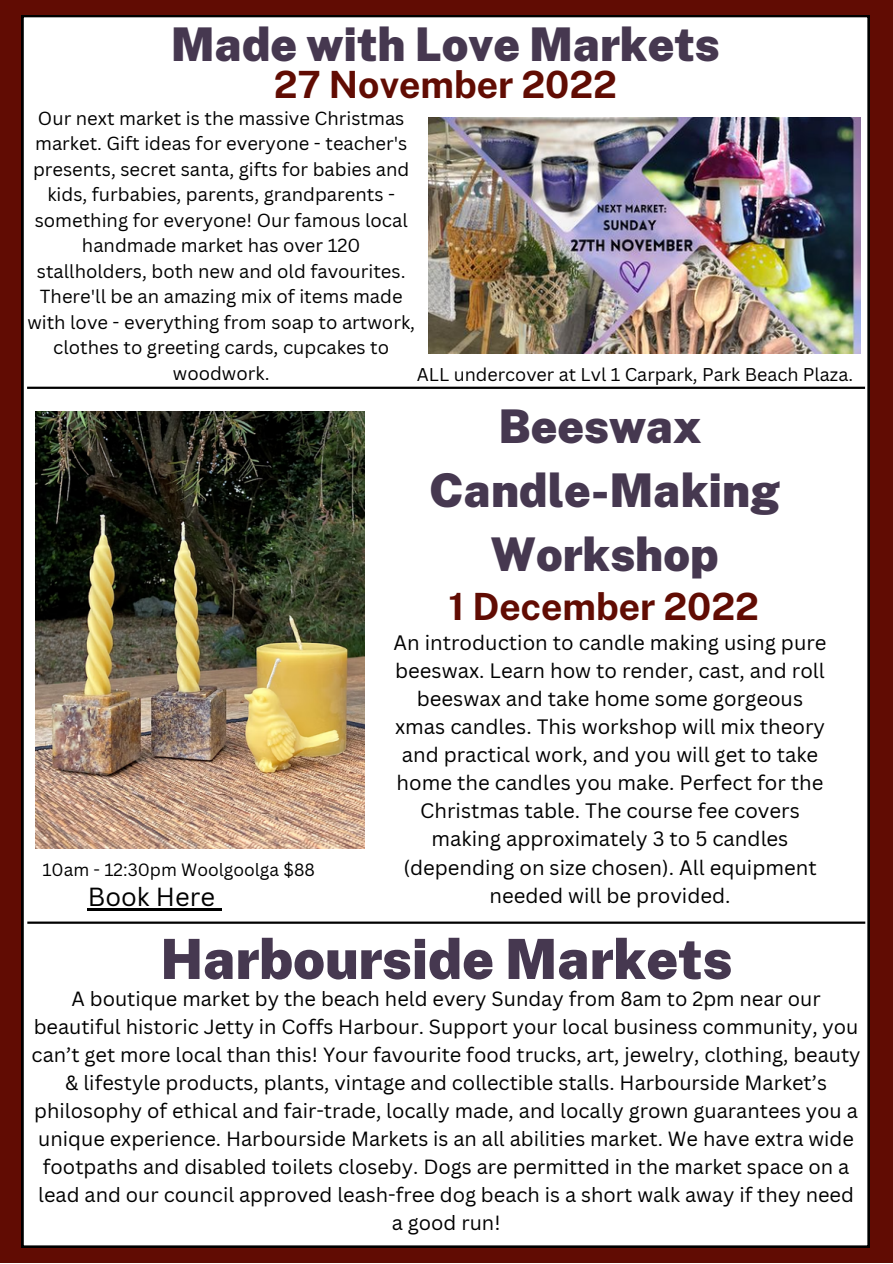
<style>
.page{position:relative;width:893px;height:1264px;background:#fff}
.page>*{position:absolute;margin:0;border:0;box-sizing:border-box;transform-origin:0 0}
.t1{font:900 55.5px "Public Sans";color:#463850}
.t2{font:900 46.5px/64.1px "Public Sans";color:#463850;text-align:center}
.t3{font:700 37.5px "Public Sans";color:#610c03}
.t4{font:25.5px "Canva Sans";color:#000}
.t5{font:20.25px/28px "Canva Sans";color:#000;text-align:center}
.t6{font:19.95px/27.9px "Canva Sans";color:#000;text-align:center}
.t7{font:18.45px/25.5px "Canva Sans";color:#000;text-align:center}
.t8{font:18px "Canva Sans";color:#000}
.t9{font:17.25px "Canva Sans";color:#000}
</style>
<div class="page">
<div style="left:0;top:0;width:892px;height:1262px;background:#610c03"></div>
<div style="left:22px;top:15px;width:847px;height:1232px;background:#fff"></div>
<hr style="left:27px;top:386px;width:838px;height:3px;background:#000">
<hr style="left:27px;top:921px;width:838px;height:2px;background:#000">
<img style="left:36px;top:411px;width:328px;height:437px">
<img style="left:428px;top:117px;width:432px;height:236px">
<hr style="left:88px;top:908px;width:127px;height:2px;background:#000">
<svg style="left:215px;top:908px;width:6px;height:2px"></svg>
<h2 class="t2" style="left:171px;top:12px;width:550px">Made with Love Markets</h2>
<h3 class="t3" style="left:274px;top:63px;width:345px">27 November 2022</h3>
<p class="t7" style="left:27px;top:105px;width:389px">Our next market is the massive Christmas market. Gift ideas for everyone - teacher's presents, secret santa, gifts for babies and kids, furbabies, parents, grandparents - something for everyone! Our famous local handmade market has over 120 stallholders, both new and old favourites.<br>There'll be an amazing mix of items made with love - everything from soap to artwork, clothes to greeting cards, cupcakes to woodwork.</p>
<p class="t8" style="left:417px;top:361px;width:437px">ALL undercover at Lvl 1 Carpark, Park Beach Plaza.</p>
<p class="t9" style="left:42px;top:857px;width:274px">10am - 12:30pm Woolgoolga $88</p>
<p class="t4" style="left:88px;top:878px;width:129px">Book Here</p>
<h2 class="t2" style="left:429px;top:394px;width:352px">Beeswax<br>Candle-Making<br>Workshop</h2>
<h3 class="t3" style="left:448px;top:584px;width:312px">1 December 2022</h3>
<p class="t5" style="left:393px;top:627px;width:434px">An introduction to candle making using pure beeswax. Learn how to render, cast, and roll beeswax and take home some gorgeous xmas candles. This workshop will mix theory and practical work, and you will get to take home the candles you make. Perfect for the Christmas table. The course fee covers making approximately 3 to 5 candles (depending on size chosen). All equipment needed will be provided.</p>
<h1 class="t1" style="left:160px;top:926px;width:573px">Harbourside Markets</h1>
<p class="t6" style="left:32px;top:984px;width:830px">A boutique market by the beach held every Sunday from 8am to 2pm near our beautiful historic Jetty in Coffs Harbour. Support your local business community, you can’t get more local than this! Your favourite food trucks, art, jewelry, clothing, beauty &amp; lifestyle products, plants, vintage and collectible stalls. Harbourside Market’s philosophy of ethical and fair-trade, locally made, and locally grown guarantees you a unique experience. Harbourside Markets is an all abilities market. We have extra wide footpaths and disabled toilets closeby. Dogs are permitted in the market space on a lead and our council approved leash-free dog beach is a short walk away if they need a good run!</p>
</div>
